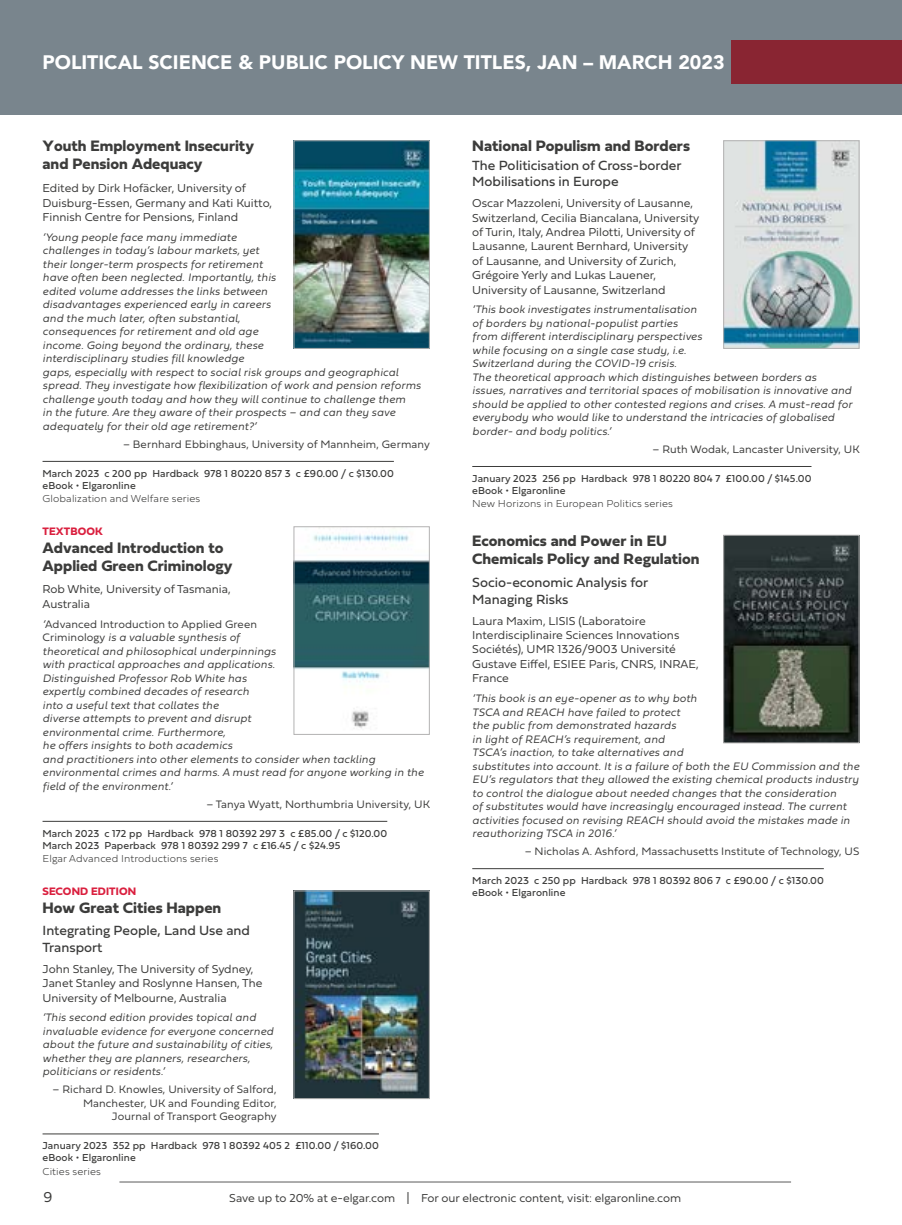
<style>
.page{position:relative;width:902px;height:1225px;background:#fff}
.page>*{position:absolute;margin:0;border:0;box-sizing:border-box;transform-origin:0 0}
.t1{font:900 19.5px "Avenir";color:#fff}
.t2{font:700 15.75px/18px "Fieldwork Hum";color:#3c3c3b}
.t3{font:15px "Fieldwork Hum Light";color:#3c3c3b}
.t4{font:13.8px/16.5px "Fieldwork Hum";color:#3c3c3b}
.t5{font:12px/14.4px "Fieldwork Hum Light";color:#3c3c3b}
.t6{font:italic 300 11.25px/13.5px "Fieldwork";letter-spacing:.01em;color:#3c3c3b}
.t7{font:11.25px/13.5px "Fieldwork Hum Light";letter-spacing:.01em;color:#3c3c3b;text-align:right}
.t8{font:700 11.25px "Fieldwork Hum";letter-spacing:.01em;color:#da203f}
.t9{font:10.5px/12px "Fieldwork Hum";letter-spacing:.01em;color:#3c3c3b}
.t10{font:100 10.5px "Fieldwork Hum";letter-spacing:.01em;color:#3c3c3b}
.s1{font-family:"Fieldwork";font-weight:300;font-style:italic}
.s2{font-family:"Fieldwork Hum Light";font-weight:400;font-style:normal}
.s3{font-size:18px}
</style>
<div class="page">
<hr style="left:119px;top:1181px;width:672px;height:1px;background:#3c3c3b">
<div style="left:0;top:0;width:901px;height:115px;background:#79858d"></div>
<img style="left:725px;top:142px;width:132px;height:205px">
<div style="left:723px;top:140px;width:136px;height:209px;border:1px solid #b3b2b2"></div>
<img style="left:295px;top:142px;width:132px;height:205px">
<div style="left:293px;top:140px;width:136px;height:209px;border:1px solid #b3b2b2"></div>
<img style="left:725px;top:537px;width:132px;height:204px">
<div style="left:723px;top:535px;width:136px;height:208px;border:1px solid #b3b2b2"></div>
<img style="left:295px;top:528px;width:132px;height:201px">
<div style="left:293px;top:526px;width:136px;height:209px;border:1px solid #b3b2b2"></div>
<hr style="left:472px;top:466px;width:339px;height:1px;background:#3c3c3b">
<hr style="left:472px;top:868px;width:351px;height:1px;background:#3c3c3b">
<hr style="left:43px;top:461px;width:351px;height:1px;background:#3c3c3b">
<hr style="left:43px;top:821px;width:344px;height:1px;background:#3c3c3b">
<hr style="left:43px;top:1133px;width:336px;height:1px;background:#3c3c3b">
<img style="left:295px;top:892px;width:132px;height:205px">
<div style="left:731px;top:40px;width:170px;height:44px;background:#892532"></div>
<h1 class="t1" style="left:43px;top:46px;width:683px">POLITICAL SCIENCE &amp; PUBLIC POLICY NEW TITLES, JAN – MARCH 2023</h1>
<h2 class="t2" style="left:43px;top:136px;width:213px">Youth Employment Insecurity and Pension Adequacy</h2>
<p class="t5" style="left:43px;top:180px;width:231px">Edited by Dirk Hofäcker, University of<br>Duisburg-Essen, Germany and Kati Kuitto,<br>Finnish Centre for Pensions, Finland</p>
<p class="t6" style="left:43px;top:230px;width:380px">‘Young people face many immediate<br>challenges in today’s labour markets, yet<br>their longer-term prospects for retirement<br>have often been neglected. Importantly, this<br>edited volume addresses the links between<br>disadvantages experienced early in careers<br>and the much later, often substantial,<br>consequences for retirement and old age<br>income. Going beyond the ordinary, these<br>interdisciplinary studies fill knowledge<br>gaps, especially with respect to social risk groups and geographical spread. They investigate how flexibilization of work and pension reforms challenge youth today and how they will continue to challenge them<br>in the future. Are they aware of their prospects – and can they save adequately for their old age retirement?’</p>
<p class="t7" style="left:123px;top:436px;width:308px">– Bernhard Ebbinghaus, University of Mannheim, Germany</p>
<p class="t9" style="left:43px;top:467px;width:353px">March 2023 c 200 pp Hardback 978 1 80220 857 3 c £90.00 / c $130.00 eBook • Elgaronline</p>
<p class="t10" style="left:43px;top:490px;width:159px">Globalization and Welfare series</p>
<p class="t8" style="left:43px;top:522px;width:62px">TEXTBOOK</p>
<h2 class="t2" style="left:43px;top:538px;width:191px">Advanced Introduction to<br>Applied Green Criminology</h2>
<p class="t5" style="left:43px;top:581px;width:190px">Rob White, University of Tasmania,<br>Australia</p>
<p class="t7" style="left:43px;top:617px;width:216px"><span class="s1">‘</span>Advanced Introduction to Applied Green</p>
<p class="t6" style="left:43px;top:630px;width:382px"><span class="s2">Criminology</span> is a valuable synthesis of<br>theoretical and philosophical underpinnings<br>with practical approaches and applications.<br>Distinguished Professor Rob White has<br>expertly combined decades of research<br>into a useful text that collates the<br>diverse attempts to prevent and disrupt<br>environmental crime. Furthermore,<br>he offers insights to both academics<br>and practitioners into other elements to consider when tackling environmental crimes and harms. A must read for anyone working in the field of the environment.’</p>
<p class="t7" style="left:206px;top:796px;width:225px">– Tanya Wyatt, Northumbria University, UK</p>
<p class="t9" style="left:43px;top:826px;width:346px">March 2023 c 172 pp Hardback 978 1 80392 297 3 c £85.00 / c $120.00<br>March 2023 Paperback 978 1 80392 299 7 c £16.45 / c $24.95</p>
<p class="t10" style="left:43px;top:850px;width:177px">Elgar Advanced Introductions series</p>
<p class="t8" style="left:43px;top:882px;width:95px">SECOND EDITION</p>
<h2 class="t2" style="left:43px;top:897px;width:180px">How Great Cities Happen</h2>
<p class="t4" style="left:43px;top:922px;width:209px">Integrating People, Land Use and<br>Transport</p>
<p class="t5" style="left:43px;top:961px;width:221px">John Stanley, The University of Sydney,<br>Janet Stanley and Roslynne Hansen, The<br>University of Melbourne, Australia</p>
<p class="t6" style="left:43px;top:1010px;width:232px">‘This second edition provides topical and invaluable evidence for everyone concerned about the future and sustainability of cities, whether they are planners, researchers, politicians or residents.’</p>
<p class="t7" style="left:53px;top:1082px;width:226px">– Richard D. Knowles, University of Salford,<br>Manchester, UK and Founding Editor,<br>Journal of Transport Geography</p>
<p class="t9" style="left:43px;top:1139px;width:338px">January 2023 352 pp Hardback 978 1 80392 405 2 £110.00 / $160.00 eBook • Elgaronline</p>
<p class="t10" style="left:43px;top:1162px;width:60px">Cities series</p>
<h2 class="t2" style="left:472px;top:136px;width:219px">National Populism and Borders</h2>
<p class="t4" style="left:472px;top:156px;width:211px">The Politicisation of Cross-border<br>Mobilisations in Europe</p>
<p class="t5" style="left:472px;top:195px;width:228px">Oscar Mazzoleni, University of Lausanne, Switzerland, Cecilia Biancalana, University of Turin, Italy, Andrea Pilotti, University of Lausanne, Laurent Bernhard, University of Lausanne, and University of Zurich, Grégoire Yerly and Lukas Lauener, University of Lausanne, Switzerland</p>
<p class="t6" style="left:472px;top:302px;width:381px">‘This book investigates instrumentalisation<br>of borders by national-populist parties<br>from different interdisciplinary perspectives<br>while focusing on a single case study, i.e.<br>Switzerland during the COVID-19 crisis.<br>The theoretical approach which distinguishes between borders as issues, narratives and territorial spaces of mobilisation is innovative and should be applied to other contested regions and crises. A must-read for everybody who would like to understand the intricacies of globalised border- and body politics.’</p>
<p class="t7" style="left:652px;top:442px;width:208px">– Ruth Wodak, Lancaster University, UK</p>
<p class="t9" style="left:472px;top:472px;width:341px">January 2023 256 pp Hardback 978 1 80220 804 7 £100.00 / $145.00 eBook • Elgaronline</p>
<p class="t10" style="left:472px;top:495px;width:202px">New Horizons in European Politics series</p>
<h2 class="t2" style="left:472px;top:531px;width:229px">Economics and Power in EU<br>Chemicals Policy and Regulation</h2>
<p class="t4" style="left:472px;top:574px;width:177px">Socio-economic Analysis for<br>Managing Risks</p>
<p class="t5" style="left:472px;top:613px;width:228px">Laura Maxim, LISIS (Laboratoire<br>Interdisciplinaire Sciences Innovations<br>Sociétés), UMR 1326/9003 Université<br>Gustave Eiffel, ESIEE Paris, CNRS, INRAE,<br>France</p>
<p class="t6" style="left:472px;top:691px;width:388px">‘This book is an eye-opener as to why both<br>TSCA and REACH have failed to protect<br>the public from demonstrated hazards<br>in light of REACH’s requirement, and<br>TSCA’s inaction, to take alternatives and<br>substitutes into account. It is a failure of both the EU Commission and the EU’s regulators that they allowed the existing chemical products industry to control the dialogue about needed changes that the consideration<br>of substitutes would have increasingly encouraged instead. The current activities focused on revising REACH should avoid the mistakes made in reauthorizing TSCA in 2016.’</p>
<p class="t7" style="left:524px;top:844px;width:336px">– Nicholas A. Ashford, Massachusetts Institute of Technology, US</p>
<p class="t9" style="left:472px;top:874px;width:353px">March 2023 c 250 pp Hardback 978 1 80392 806 7 c £90.00 / c $130.00 eBook • Elgaronline</p>
<h3 class="t3" style="left:44px;top:1184px;width:10px">9</h3>
<p class="t5" style="left:229px;top:1190px;width:453px">Save up to 20% at e-elgar.com <span class="s3">I</span> For our electronic content, visit: elgaronline.com</p>
</div>
